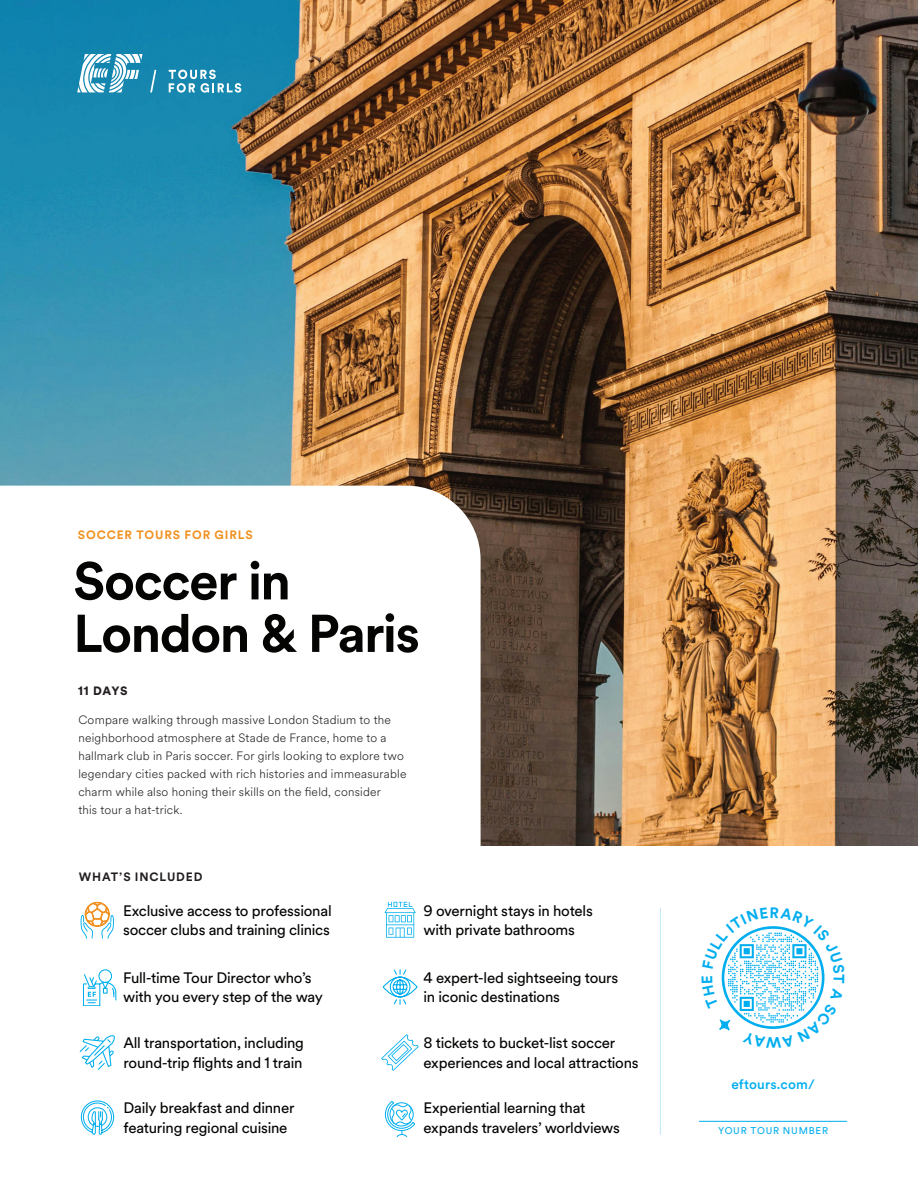
<style>
.page{position:relative;width:918px;height:1188px;background:#fff}
.page>*{position:absolute;margin:0;border:0;box-sizing:border-box;transform-origin:0 0}
.t1{font:700 52.5px/52.5px "EF Circular";letter-spacing:-.03em;color:#040503}
.Intro{font:15px/19.5px "EF Circular";letter-spacing:-.015em;color:#040503}
.Intro-2{font:700 15px "EF Circular";color:#00aeef}
.t2{font:500 13.5px "EF Circular";letter-spacing:.01em;color:#00aeef}
.Intro-3{font:300 12px/18px "EF Circular";letter-spacing:.02em;color:#231f20}
.t3{font:700 12px "EF Circular";letter-spacing:.075em;color:#f09120}
.t4{font:700 12px "EF Circular";letter-spacing:.075em;color:#231f20}
.Intro-4{font:900 12px "EF Circular";letter-spacing:.055em;color:#231f20}
.t5{font:9.75px "EF Circular";letter-spacing:.08em;color:#00aeef}
</style>
<div class="page">
<img style="left:0;top:0;width:918px;height:846px">
<svg style="left:0;top:486px;width:481px;height:360px"></svg>
<hr style="left:660px;top:908px;width:1px;height:227px;background:#c6eafa">
<hr style="left:699px;top:1121px;width:148px;height:1px;background:#00aeef">
<svg style="left:81px;top:902px;width:33px;height:37px"></svg>
<svg style="left:80px;top:1035px;width:35px;height:35px"></svg>
<svg style="left:80px;top:1100px;width:35px;height:35px"></svg>
<svg style="left:385px;top:902px;width:31px;height:36px"></svg>
<svg style="left:383px;top:969px;width:35px;height:36px"></svg>
<svg style="left:381px;top:1034px;width:38px;height:37px"></svg>
<svg style="left:385px;top:1101px;width:30px;height:35px"></svg>
<svg style="left:83px;top:969px;width:33px;height:37px"></svg>
<svg style="left:169px;top:70px;width:72px;height:23px"></svg>
<svg style="left:77px;top:54px;width:65px;height:38px"></svg>
<svg style="left:150px;top:70px;width:6px;height:22px"></svg>
<svg style="left:719px;top:926px;width:106px;height:105px"></svg>
<p class="t3" style="left:78px;top:527px;width:176px">SOCCER TOURS FOR GIRLS</p>
<p class="t1" style="left:73px;top:553px;width:348px">Soccer in<br>London &amp; Paris</p>
<p class="Intro-4" style="left:78px;top:682px;width:51px">11 DAYS</p>
<p class="Intro-3" style="left:78px;top:710px;width:330px">Compare walking through massive London Stadium to the neighborhood atmosphere at Stade de France, home to a hallmark club in Paris soccer. For girls looking to explore two legendary cities packed with rich histories and immeasurable charm while also honing their skills on the field, consider<br>this tour a hat-trick.</p>
<p class="t4" style="left:79px;top:869px;width:125px">WHAT’S INCLUDED</p>
<p class="Intro" style="left:123px;top:900px;width:210px">Exclusive access to professional soccer clubs and training clinics</p>
<p class="Intro" style="left:123px;top:967px;width:201px">Full-time Tour Director who’s with you every step of the way</p>
<p class="Intro" style="left:424px;top:900px;width:171px">9 overnight stays in hotels with private bathrooms</p>
<p class="Intro" style="left:424px;top:967px;width:196px">4 expert-led sightseeing tours in iconic destinations</p>
<p class="Intro" style="left:123px;top:1033px;width:182px">All transportation, including round-trip flights and 1 train</p>
<p class="Intro" style="left:424px;top:1033px;width:217px">8 tickets to bucket-list soccer experiences and local attractions</p>
<p class="Intro" style="left:123px;top:1098px;width:173px">Daily breakfast and dinner featuring regional cuisine</p>
<p class="Intro" style="left:424px;top:1098px;width:198px">Experiential learning that expands travelers’ worldviews</p>
<p class="Intro-2" style="left:781px;top:1053px;width:17px;rotate:180deg">W</p>
<p class="t2" style="left:731px;top:1075px;width:85px">eftours.com/</p>
<p class="t5" style="left:718px;top:1124px;width:112px">YOUR TOUR NUMBER</p>
</div>
